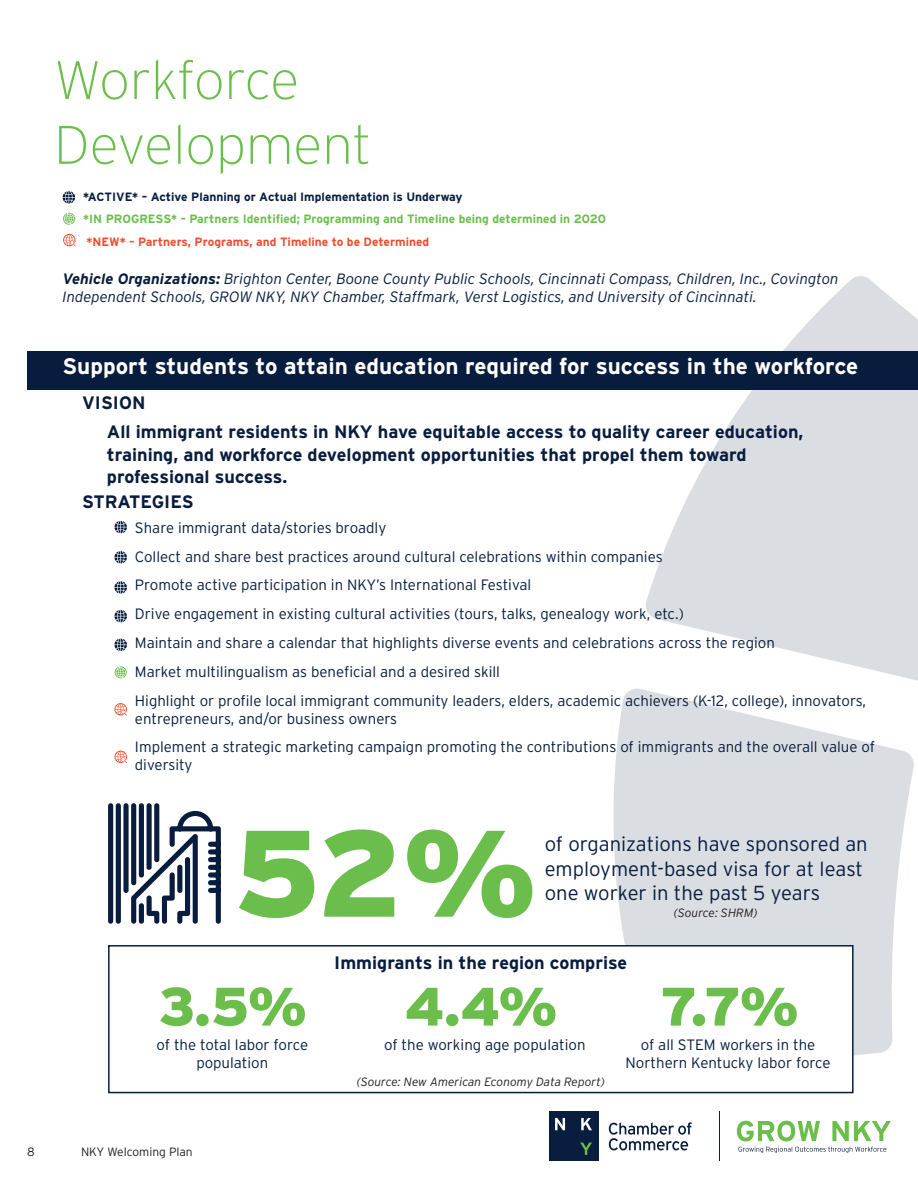
<style>
.page{position:relative;width:918px;height:1188px;background:#fff}
.page>*{position:absolute;margin:0;border:0;box-sizing:border-box;transform-origin:0 0}
.t1{font:900 122.7px "Interstate";color:#6cbe4c}
.t2{font:200 54px/64.8px "Interstate";color:#6cbe4c}
.t3{font:900 54px "Interstate";color:#6cbe4c}
.t4{font:700 22.5px "Interstate";color:#fff}
.t5{font:300 20.25px/24.3px "Interstate";color:#081d3e}
.t6{font:700 18px/22.5px "Interstate";color:#081d3e}
.t7{font:300 15px/28.8px "Interstate";color:#081d3e}
.t8{font:italic 300 15px/18px "Interstate";color:#081d3e}
.t9{font:700 12px "Interstate";color:#6cbe4c}
.t10{font:700 12px "Interstate";color:#081d3e}
.t11{font:italic 300 12px "Interstate";color:#231f20}
.t12{font:700 12px "Interstate";color:#ef4d30}
.t13{font:300 12px "Interstate";color:#231f20}
.s1{font-weight:700}
</style>
<div class="page">
<svg style="left:601px;top:276px;width:317px;height:836px;fill:#dadde2"></svg>
<svg style="left:737px;top:1121px;width:83px;height:20px"></svg>
<svg style="left:832px;top:1121px;width:59px;height:20px"></svg>
<svg style="left:738px;top:1147px;width:148px;height:6px"></svg>
<svg style="left:609px;top:1122px;width:83px;height:28px"></svg>
<svg style="left:549px;top:1112px;width:49px;height:49px;background:#1a2f4a"></svg>
<hr style="left:719px;top:1112px;width:1px;height:49px;background:#091e3e">
<div style="left:27px;top:351px;width:891px;height:39px;background:#081d3e"></div>
<svg style="left:63px;top:191px;width:12px;height:13px"></svg>
<svg style="left:63px;top:213px;width:12px;height:12px"></svg>
<svg style="left:63px;top:234px;width:13px;height:12px"></svg>
<svg style="left:114px;top:521px;width:13px;height:12px"></svg>
<svg style="left:114px;top:551px;width:13px;height:13px"></svg>
<svg style="left:114px;top:581px;width:13px;height:13px"></svg>
<svg style="left:114px;top:610px;width:13px;height:12px"></svg>
<svg style="left:114px;top:639px;width:13px;height:12px"></svg>
<svg style="left:114px;top:703px;width:13px;height:13px"></svg>
<svg style="left:114px;top:750px;width:13px;height:13px"></svg>
<svg style="left:115px;top:666px;width:12px;height:13px"></svg>
<svg style="left:108px;top:803px;width:113px;height:121px"></svg>
<div style="left:108px;top:945px;width:746px;height:148px;background:#fff;border:2px solid #081d3e"></div>
<h2 class="t2" style="left:54px;top:48px;width:319px">Workforce<br>Development</h2>
<p class="t10" style="left:83px;top:190px;width:381px">*ACTIVE* – Active Planning or Actual Implementation is Underway</p>
<p class="t9" style="left:83px;top:212px;width:524px">*IN PROGRESS* – Partners Identified; Programming and Timeline being determined in 2020</p>
<p class="t12" style="left:87px;top:235px;width:344px">*NEW* – Partners, Programs, and Timeline to be Determined</p>
<p class="t8" style="left:63px;top:270px;width:777px"><span class="s1">Vehicle Organizations:</span> Brighton Center, Boone County Public Schools, Cincinnati Compass, Children, Inc., Covington<br>Independent Schools, GROW NKY, NKY Chamber, Staffmark, Verst Logistics, and University of Cincinnati.</p>
<h3 class="t4" style="left:63px;top:354px;width:797px">Support students to attain education required for success in the workforce</h3>
<p class="t6" style="left:82px;top:391px;width:65px">VISION</p>
<p class="t6" style="left:107px;top:420px;width:698px">All immigrant residents in NKY have equitable access to quality career education, training, and workforce development opportunities that propel them toward professional success.</p>
<p class="t7" style="left:135px;top:513px;width:733px">Share immigrant data/stories broadly<br>Collect and share best practices around cultural celebrations within companies<br>Promote active participation in NKY’s International Festival<br>Drive engagement in existing cultural activities (tours, talks, genealogy work, etc.)<br>Maintain and share a calendar that highlights diverse events and celebrations across the region<br>Market multilingualism as beneficial and a desired skill<br>Highlight or profile local immigrant community leaders, elders, academic achievers (K-12, college), innovators,</p>
<p class="t7" style="left:135px;top:704px;width:742px">entrepreneurs, and/or business owners<br>Implement a strategic marketing campaign promoting the contributions of immigrants and the overall value of</p>
<p class="t7" style="left:135px;top:751px;width:59px">diversity</p>
<p class="t6" style="left:82px;top:490px;width:113px">STRATEGIES</p>
<h1 class="t1" style="left:233px;top:803px;width:304px">52%</h1>
<h3 class="t5" style="left:545px;top:832px;width:325px">of organizations have sponsored an employment-based visa for at least</h3>
<h3 class="t5" style="left:545px;top:880px;width:277px">one worker in the past 5 years</h3>
<p class="t11" style="left:674px;top:906px;width:85px">(Source: SHRM)</p>
<p class="t6" style="left:334px;top:951px;width:295px">Immigrants in the region comprise</p>
<h2 class="t3" style="left:158px;top:976px;width:150px">3.5%</h2>
<h2 class="t3" style="left:405px;top:976px;width:154px">4.4%</h2>
<h2 class="t3" style="left:660px;top:976px;width:140px">7.7%</h2>
<p class="t7" style="left:196px;top:1048px;width:73px">population</p>
<p class="t7" style="left:157px;top:1030px;width:153px">of the total labor force</p>
<p class="t7" style="left:384px;top:1030px;width:203px">of the working age population</p>
<p class="t7" style="left:626px;top:1035px;width:207px;line-height:18px;text-align:center">of all STEM workers in the<br>Northern Kentucky labor force</p>
<p class="t11" style="left:357px;top:1075px;width:250px">(Source: New American Economy Data Report)</p>
<p class="t13" style="left:27px;top:1145px;width:9px">8</p>
<p class="t13" style="left:81px;top:1145px;width:113px">NKY Welcoming Plan</p>
</div>
